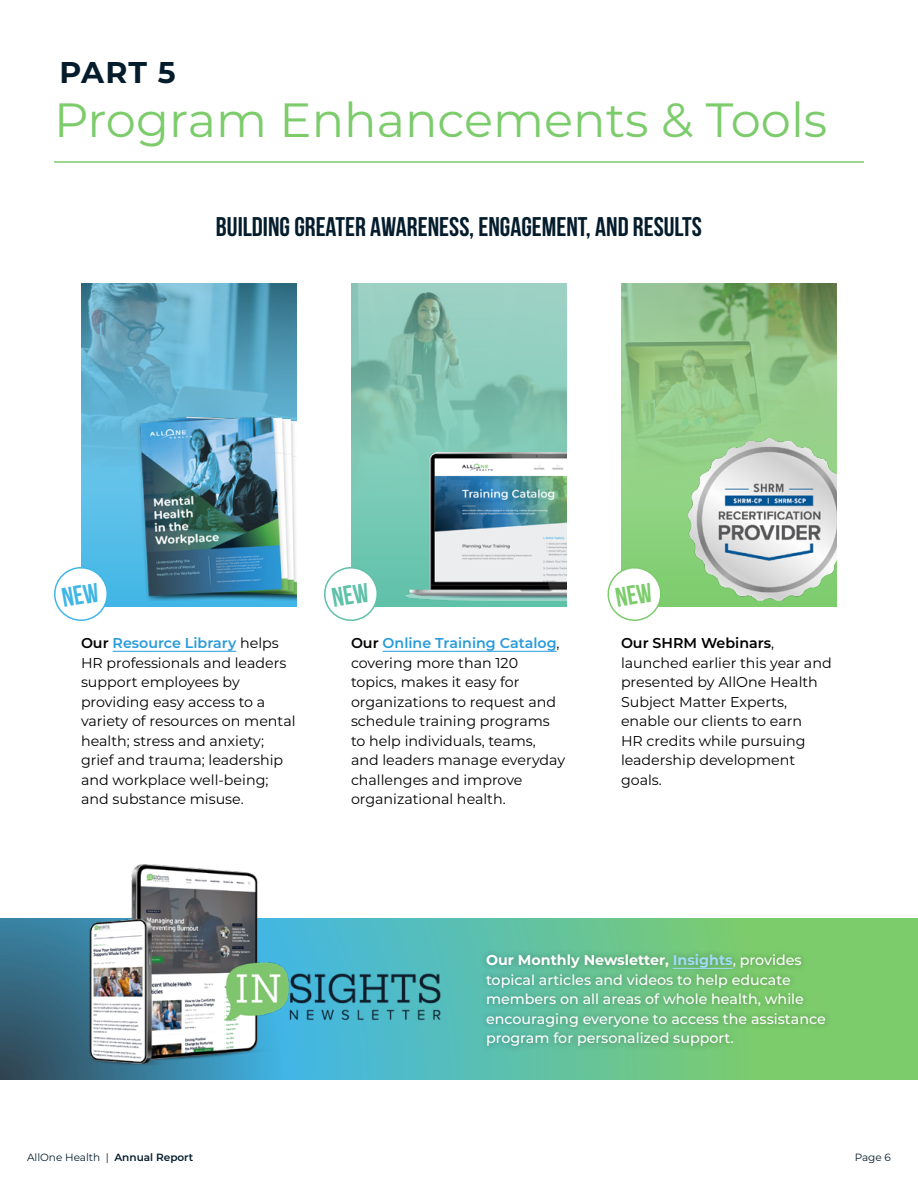
<style>
.page{position:relative;width:918px;height:1188px;background:#fff}
.page>*{position:absolute;margin:0;border:0;box-sizing:border-box;transform-origin:0 0}
.t1{font:48px "Montserrat";color:#7ccc6c}
.t2{font:700 30px "Montserrat";color:#041c2c}
.heading{font:700 27px "Bebas Neue";color:#041c2c}
.body_text{font:14.25px/19.5px "Montserrat";color:#000}
.body_text-2{font:500 14.25px/19.5px "Montserrat";color:#fff}
.t3{font:10.5px "Montserrat";color:#041c2c}
.s1{font-weight:600}
.s2{font-weight:600;color:#289bda}
.s3{font-weight:700}
.s4{font-weight:700;color:#a0dbf3}
</style>
<div class="page">
<hr style="left:54px;top:161px;width:810px;height:2px;background:#7ccc6c">
<svg style="left:81px;top:284px;width:216px;height:323px;background:#5fadcc"></svg>
<img style="left:135px;top:412px;width:162px;height:189px">
<svg style="left:351px;top:284px;width:216px;height:323px;background:#84c5b4"></svg>
<img style="left:405px;top:452px;width:162px;height:149px">
<svg style="left:621px;top:284px;width:216px;height:323px;background:#8dc380"></svg>
<img style="left:688px;top:439px;width:149px;height:162px">
<hr style="left:113px;top:651px;width:123px;height:1px;background:#289bda">
<hr style="left:383px;top:651px;width:174px;height:1px;background:#289bda">
<svg style="left:0;top:918px;width:918px;height:162px;background:#60af87"></svg>
<img style="left:68px;top:864px;width:385px;height:202px">
<div style="left:480px;top:948px;width:352px;height:105px;background:#000;opacity:.3"></div>
<hr style="left:673px;top:968px;width:60px;height:1px;background:#a0dbf3">
<svg style="left:54px;top:566px;width:55px;height:55px"></svg>
<svg style="left:324px;top:566px;width:55px;height:55px"></svg>
<svg style="left:607px;top:566px;width:56px;height:55px"></svg>
<p class="t2" style="left:59px;top:51px;width:118px">PART 5</p>
<p class="t1" style="left:54px;top:87px;width:775px">Program Enhancements &amp; Tools</p>
<p class="heading" style="left:216px;top:212px;width:488px">BUILDING GREATER AWARENESS, ENGAGEMENT, AND RESULTS</p>
<p class="body_text" style="left:81px;top:633px;width:216px"><span class="s1">Our</span> <span class="s2">Resource Library</span> helps<br>HR professionals and leaders support employees by providing easy access to a variety of resources on mental health; stress and anxiety; grief and trauma; leadership and workplace well-being; and substance misuse.</p>
<p class="body_text" style="left:351px;top:633px;width:216px"><span class="s1">Our</span> <span class="s2">Online Training Catalog</span>, covering more than 120 topics, makes it easy for organizations to request and schedule training programs to help individuals, teams, and leaders manage everyday challenges and improve organizational health.</p>
<p class="body_text" style="left:621px;top:633px;width:212px"><span class="s1">Our SHRM Webinars</span>, launched earlier this year and presented by AllOne Health<br>Subject Matter Experts, enable our clients to earn<br>HR credits while pursuing leadership development goals.</p>
<p class="body_text-2" style="left:486px;top:950px;width:341px"><span class="s3">Our Monthly Newsletter,</span> <span class="s4">Insights</span>, provides topical articles and videos to help educate members on all areas of whole health, while encouraging everyone to access the assistance program for personalized support.</p>
<p class="t3" style="left:27px;top:1150px;width:168px">AllOne Health | <span class="s1">Annual Report</span></p>
<p class="t3" style="left:855px;top:1150px;width:38px">Page 6</p>
</div>
